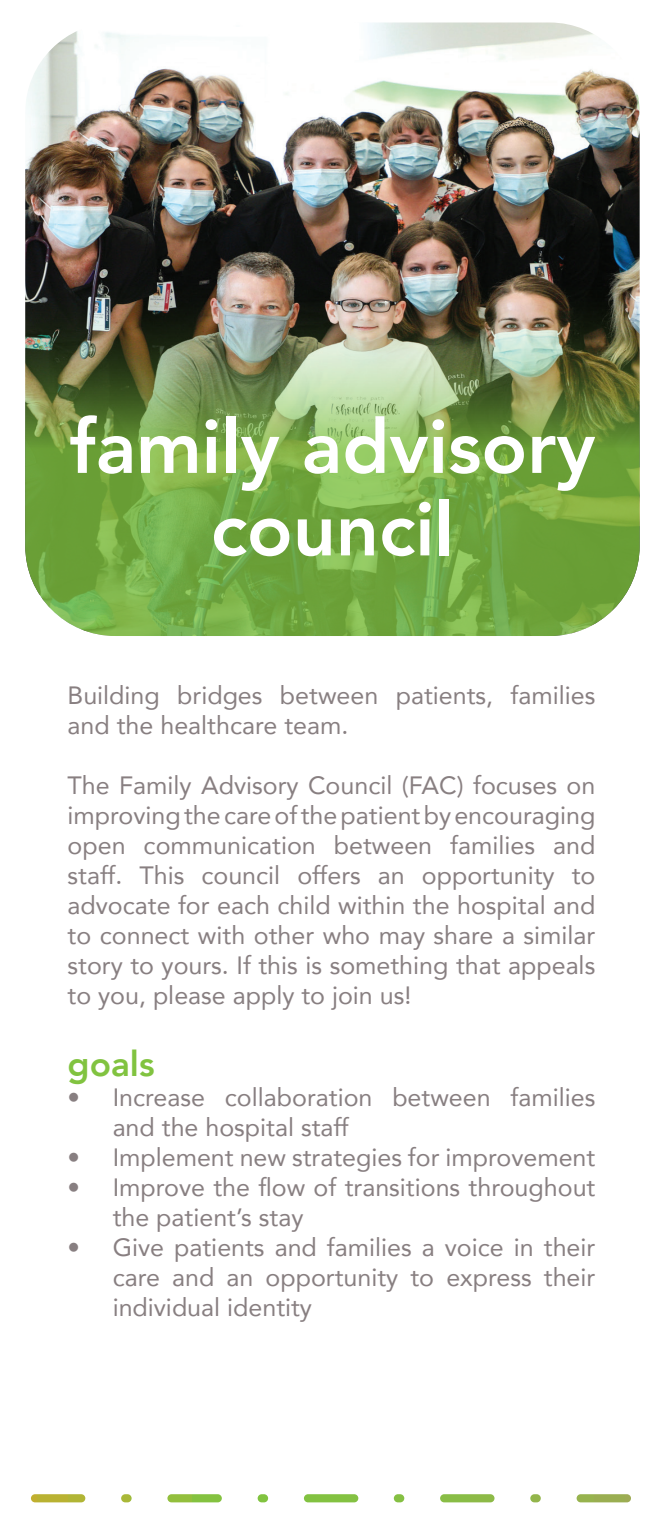
<style>
.page{position:relative;width:663px;height:1530px;background:#fff}
.page>*{position:absolute;margin:0;border:0;box-sizing:border-box;transform-origin:0 0}
.t1{font:800 75px/82.5px "Avenir";color:#fff;text-align:center}
.t2{font:800 35px "Avenir";color:#81c340}
.t3{font:25px/30px "Avenir";color:#887f81}
</style>
<div class="page">
<img style="left:25px;top:22px;width:614px;height:246px">
<img style="left:25px;top:268px;width:614px;height:368px">
<svg style="left:31px;top:1494px;width:599px;height:8px"></svg>
<h1 class="t1" style="left:69px;top:406px;width:527px">family advisory council</h1>
<p class="t3" style="left:68px;top:679px;width:528px">Building bridges between patients, families and the healthcare team.</p>
<p class="t3" style="left:68px;top:769px;width:529px;text-align:justify">The Family Advisory Council (FAC) focuses on improving the care of the patient by encouraging open communication between families and staff. This council offers an opportunity to advocate for each child within the hospital and to connect with other who may share a similar story to yours. If this is something that appeals to you, please apply to join us!</p>
<h2 class="t2" style="left:68px;top:1036px;width:88px">goals</h2>
<p class="t3" style="left:112px;top:1081px;width:483px;text-indent:-45px">• Increase collaboration between families and the hospital staff</p>
<p class="t3" style="left:68px;top:1141px;width:528px">• Implement new strategies for improvement</p>
<p class="t3" style="left:112px;top:1171px;width:484px;text-indent:-45px">• Improve the flow of transitions throughout the patient’s stay</p>
<p class="t3" style="left:112px;top:1231px;width:484px;text-align:justify;text-indent:-45px">• Give patients and families a voice in their care and an opportunity to express their individual identity</p>
</div>
